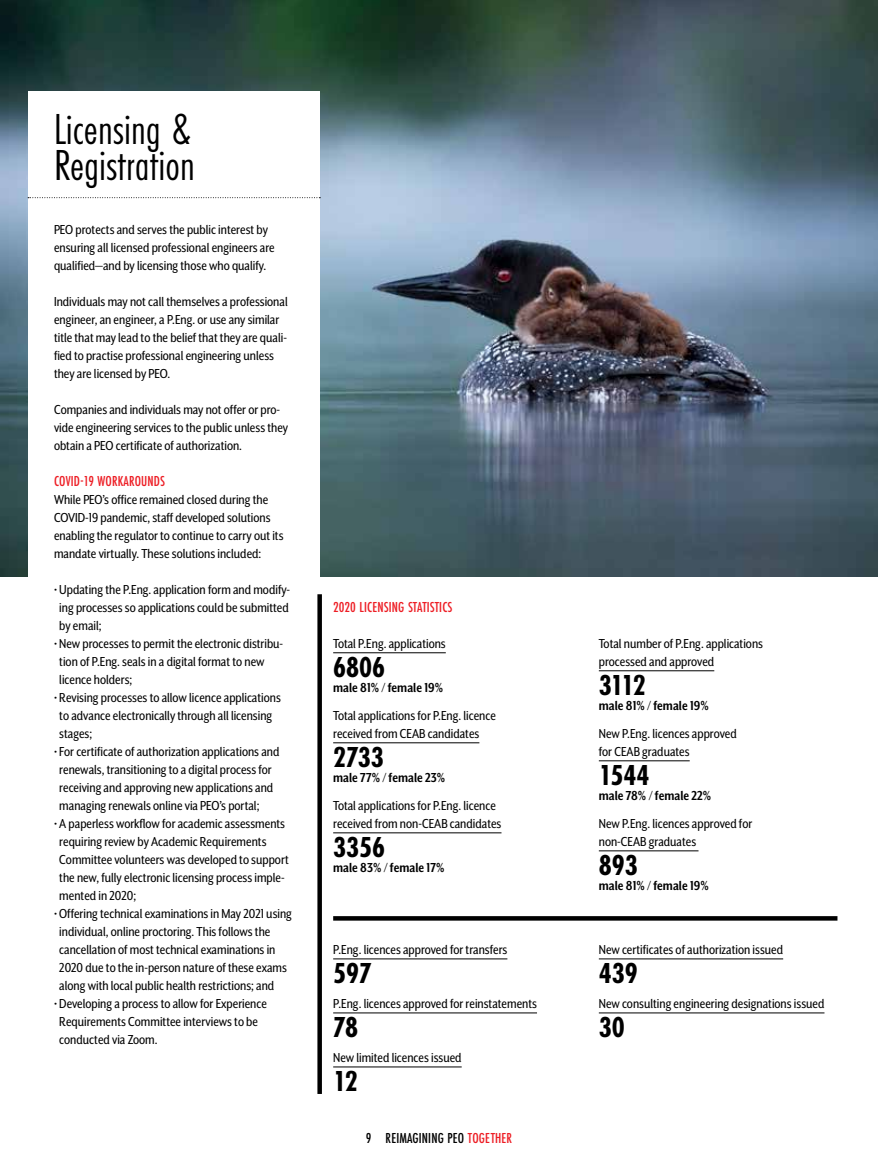
<style>
.page{position:relative;width:878px;height:1175px;background:#fff}
.page>*{position:absolute;margin:0;border:0;box-sizing:border-box;transform-origin:0 0}
.t1{font:45px/36px "Futura PT Cond";color:#000}
.t2{font:700 30px "Futura PT Cond";color:#000}
.t3{font:15px/18px "Mr Eaves XL San Nar OT";color:#000}
.t4{font:700 15px "Mr Eaves XL San Nar OT";color:#000}
.t5{font:500 15px "Futura PT Cond";letter-spacing:.01em;color:#ed1d24}
.t6{font:500 15px "Futura PT Cond";letter-spacing:.01em;color:#000}
.s1{color:#ed1d24}
</style>
<div class="page">
<hr style="left:333px;top:652px;width:113px;height:1px;background:#000">
<hr style="left:333px;top:742px;width:146px;height:1px;background:#000">
<hr style="left:333px;top:832px;width:168px;height:1px;background:#000">
<hr style="left:598px;top:670px;width:116px;height:1px;background:#000">
<hr style="left:598px;top:760px;width:91px;height:1px;background:#000">
<hr style="left:598px;top:850px;width:100px;height:1px;background:#000">
<hr style="left:333px;top:958px;width:174px;height:1px;background:#000">
<hr style="left:333px;top:1012px;width:204px;height:1px;background:#000">
<hr style="left:333px;top:1066px;width:128px;height:1px;background:#000">
<svg style="left:333px;top:916px;width:504px;height:4px;background:#080808"></svg>
<hr style="left:598px;top:958px;width:185px;height:1px;background:#000">
<hr style="left:598px;top:1012px;width:226px;height:1px;background:#000">
<img style="left:0;top:0;width:878px;height:576px">
<div style="left:28px;top:91px;width:291px;height:994px;background:#fff"></div>
<svg style="left:28px;top:197px;width:292px;height:1px"></svg>
<div style="left:317px;top:594px;width:5px;height:500px;background:#000"></div>
<h1 class="t1" style="left:54px;top:111px;width:142px">Licensing &amp;<br>Registration</h1>
<p class="t3" style="left:54px;top:220px;width:222px">PEO protects and serves the public interest by ensuring all licensed professional engineers are qualified—and by licensing those who qualify.</p>
<p class="t3" style="left:54px;top:292px;width:235px">Individuals may not call themselves a professional engineer, an engineer, a P.Eng. or use any similar title that may lead to the belief that they are quali&shy;fied to practise professional engineering unless they are licensed by PEO.</p>
<p class="t3" style="left:54px;top:400px;width:235px">Companies and individuals may not offer or pro&shy;vide engineering services to the public unless they obtain a PEO certificate of authorization.</p>
<p class="t5" style="left:54px;top:472px;width:113px">COVID-19 WORKAROUNDS</p>
<p class="t3" style="left:54px;top:490px;width:231px">While PEO’s office remained closed during the COVID-19 pandemic, staff developed solutions enabling the regulator to continue to carry out its mandate virtually. These solutions included:</p>
<p class="t3" style="left:59px;top:580px;width:232px;text-align:justify;text-indent:-5px">• Updating the P.Eng. application form and modify&shy;ing processes so applications could be submitted by email;</p>
<p class="t3" style="left:59px;top:634px;width:225px;text-indent:-5px">• New processes to permit the electronic distribu&shy;tion of P.Eng. seals in a digital format to new licence holders;</p>
<p class="t3" style="left:59px;top:688px;width:223px;text-indent:-5px">• Revising processes to allow licence applications to advance electronically through all licensing stages;</p>
<p class="t3" style="left:59px;top:742px;width:222px;text-indent:-5px">• For certificate of authorization applications and renewals, transitioning to a digital process for receiving and approving new applications and managing renewals online via PEO’s portal;</p>
<p class="t3" style="left:59px;top:814px;width:231px;text-indent:-5px">• A paperless workflow for academic assessments requiring review by Academic Requirements Committee volunteers was developed to support the new, fully electronic licensing process imple&shy;mented in 2020;</p>
<p class="t3" style="left:59px;top:904px;width:234px;text-indent:-5px">• Offering technical examinations in May 2021 using individual, online proctoring. This follows the cancellation of most technical examinations in 2020 due to the in-person nature of these exams along with local public health restrictions; and</p>
<p class="t3" style="left:59px;top:994px;width:209px;text-indent:-5px">• Developing a process to allow for Experience<br>Requirements Committee interviews to be conducted via Zoom.</p>
<p class="t5" style="left:333px;top:598px;width:121px">2020 LICENSING STATISTICS</p>
<p class="t3" style="left:333px;top:634px;width:114px">Total P.Eng. applications</p>
<h2 class="t2" style="left:333px;top:649px;width:53px">6806</h2>
<p class="t4" style="left:333px;top:679px;width:111px">male 81% / female 19%</p>
<p class="t3" style="left:333px;top:706px;width:164px">Total applications for P.Eng. licence received from CEAB candidates</p>
<h2 class="t2" style="left:333px;top:739px;width:52px">2733</h2>
<p class="t4" style="left:333px;top:769px;width:114px">male 77% / female 23%</p>
<p class="t3" style="left:333px;top:796px;width:170px">Total applications for P.Eng. licence received from non-CEAB candidates</p>
<h2 class="t2" style="left:333px;top:829px;width:53px">3356</h2>
<p class="t4" style="left:333px;top:859px;width:113px">male 83% / female 17%</p>
<p class="t3" style="left:333px;top:940px;width:176px">P.Eng. licences approved for transfers</p>
<h2 class="t2" style="left:333px;top:955px;width:40px">597</h2>
<p class="t3" style="left:333px;top:994px;width:205px">P.Eng. licences approved for reinstatements</p>
<h2 class="t2" style="left:333px;top:1009px;width:27px">78</h2>
<p class="t3" style="left:333px;top:1048px;width:130px">New limited licences issued</p>
<h2 class="t2" style="left:333px;top:1063px;width:26px">12</h2>
<p class="t6" style="left:366px;top:1129px;width:148px">9 REIMAGINING PEO <span class="s1">TOGETHER</span></p>
<p class="t3" style="left:598px;top:634px;width:166px">Total number of P.Eng. applications processed and approved</p>
<h2 class="t2" style="left:598px;top:667px;width:48px">3112</h2>
<p class="t4" style="left:598px;top:697px;width:111px">male 81% / female 19%</p>
<p class="t3" style="left:598px;top:724px;width:139px">New P.Eng. licences approved for CEAB graduates</p>
<h2 class="t2" style="left:598px;top:757px;width:52px">1544</h2>
<p class="t4" style="left:598px;top:787px;width:114px">male 78% / female 22%</p>
<p class="t3" style="left:598px;top:814px;width:155px">New P.Eng. licences approved for non-CEAB graduates</p>
<h2 class="t2" style="left:598px;top:847px;width:40px">893</h2>
<p class="t4" style="left:598px;top:877px;width:111px">male 81% / female 19%</p>
<p class="t3" style="left:598px;top:940px;width:186px">New certificates of authorization issued</p>
<h2 class="t2" style="left:598px;top:955px;width:40px">439</h2>
<p class="t3" style="left:598px;top:994px;width:227px">New consulting engineering designations issued</p>
<h2 class="t2" style="left:598px;top:1009px;width:27px">30</h2>
</div>
